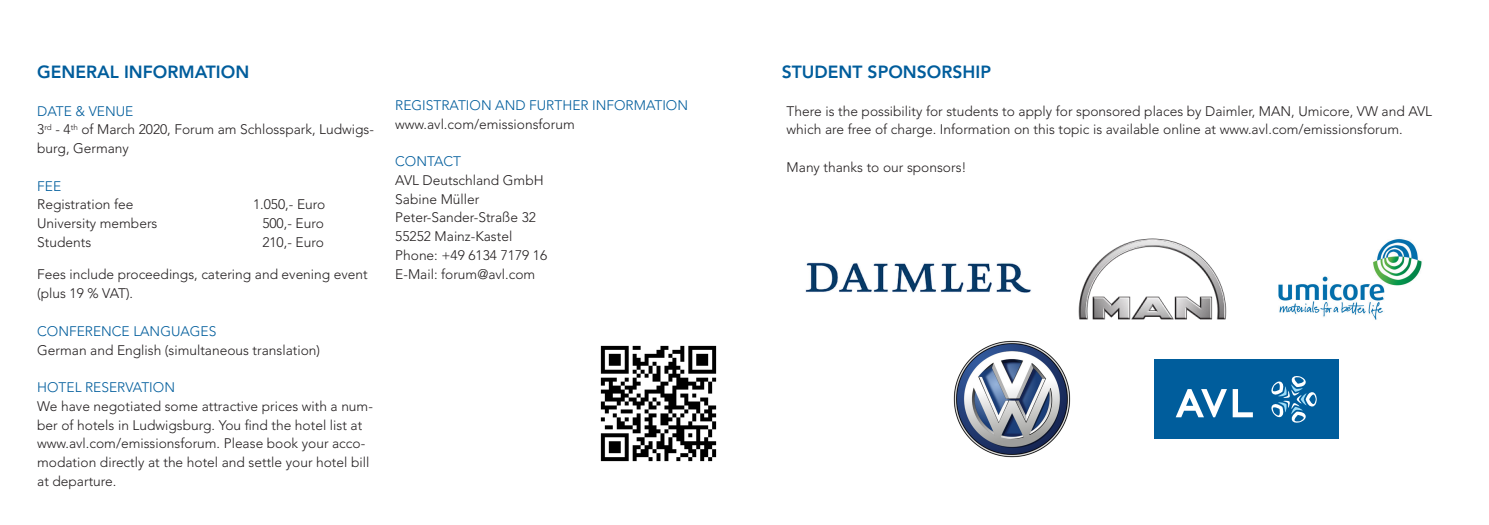
<style>
.page{position:relative;width:1489px;height:525px;background:#fff}
.page>*{position:absolute;margin:0;border:0;box-sizing:border-box;transform-origin:0 0}
.t1{font:800 17.5px "Avenir LT Pro";color:#005d9c}
.t2{font:300 13.75px/18.8px "Avenir LT Pro";color:#231f20}
.t3{font:300 13.75px "Avenir LT Pro";color:#005d9c}
</style>
<div class="page">
<img style="left:953px;top:340px;width:117px;height:117px">
<img style="left:805px;top:262px;width:226px;height:31px">
<div style="left:1153px;top:359px;width:185px;height:79px;background:#005d9c"></div>
<svg style="left:1271px;top:376px;width:45px;height:47px"></svg>
<svg style="left:1175px;top:389px;width:77px;height:28px"></svg>
<img style="left:1278px;top:238px;width:144px;height:82px">
<img style="left:1078px;top:238px;width:149px;height:82px">
<img style="left:600px;top:345px;width:117px;height:117px">
<p class="t1" style="left:37px;top:61px;width:213px">GENERAL INFORMATION</p>
<p class="t3" style="left:37px;top:103px;width:98px">DATE &amp; VENUE</p>
<p class="t2" style="left:37px;top:120px;width:338px">3<sup>rd</sup> - 4<sup>th</sup> of March 2020, Forum am Schlosspark, Ludwigs&shy;burg, Germany</p>
<p class="t3" style="left:37px;top:178px;width:25px">FEE</p>
<p class="t2" style="left:37px;top:195px;width:98px">Registration fee</p>
<p class="t2" style="left:253px;top:195px;width:74px">1.050,- Euro</p>
<p class="t2" style="left:37px;top:214px;width:122px">University members</p>
<p class="t2" style="left:262px;top:214px;width:63px">500,- Euro</p>
<p class="t2" style="left:37px;top:233px;width:55px">Students</p>
<p class="t2" style="left:262px;top:233px;width:63px">210,- Euro</p>
<p class="t2" style="left:37px;top:265px;width:332px">Fees include proceedings, catering and evening event (plus 19 % VAT).</p>
<p class="t3" style="left:37px;top:323px;width:181px">CONFERENCE LANGUAGES</p>
<p class="t2" style="left:37px;top:340px;width:284px">German and English (simultaneous translation)</p>
<p class="t3" style="left:37px;top:379px;width:139px">HOTEL RESERVATION</p>
<p class="t2" style="left:37px;top:396px;width:337px">We have negotiated some attractive prices with a num&shy;ber of hotels in Ludwigsburg. You find the hotel list at www.avl.com/emissionsforum. Please book your acco&shy;modation directly at the hotel and settle your hotel bill at departure.</p>
<p class="t3" style="left:395px;top:97px;width:294px">REGISTRATION AND FURTHER INFORMATION</p>
<p class="t2" style="left:395px;top:114px;width:181px">www.avl.com/emissionsforum</p>
<p class="t3" style="left:395px;top:153px;width:67px">CONTACT</p>
<p class="t2" style="left:395px;top:171px;width:150px">AVL Deutschland GmbH</p>
<p class="t2" style="left:395px;top:189px;width:86px">Sabine Müller</p>
<p class="t2" style="left:395px;top:208px;width:142px">Peter-Sander-Straße 32</p>
<p class="t2" style="left:395px;top:227px;width:153px">55252 Mainz-Kastel<br>Phone: +49 6134 7179 16</p>
<p class="t2" style="left:395px;top:264px;width:141px">E-Mail: forum@avl.com</p>
<p class="t1" style="left:781px;top:61px;width:211px">STUDENT SPONSORSHIP</p>
<p class="t2" style="left:786px;top:101px;width:647px">There is the possibility for students to apply for sponsored places by Daimler, MAN, Umicore, VW and AVL</p>
<p class="t2" style="left:786px;top:120px;width:617px">which are free of charge. Information on this topic is available online at www.avl.com/emissionsforum.</p>
<p class="t2" style="left:786px;top:158px;width:181px">Many thanks to our sponsors!</p>
</div>
